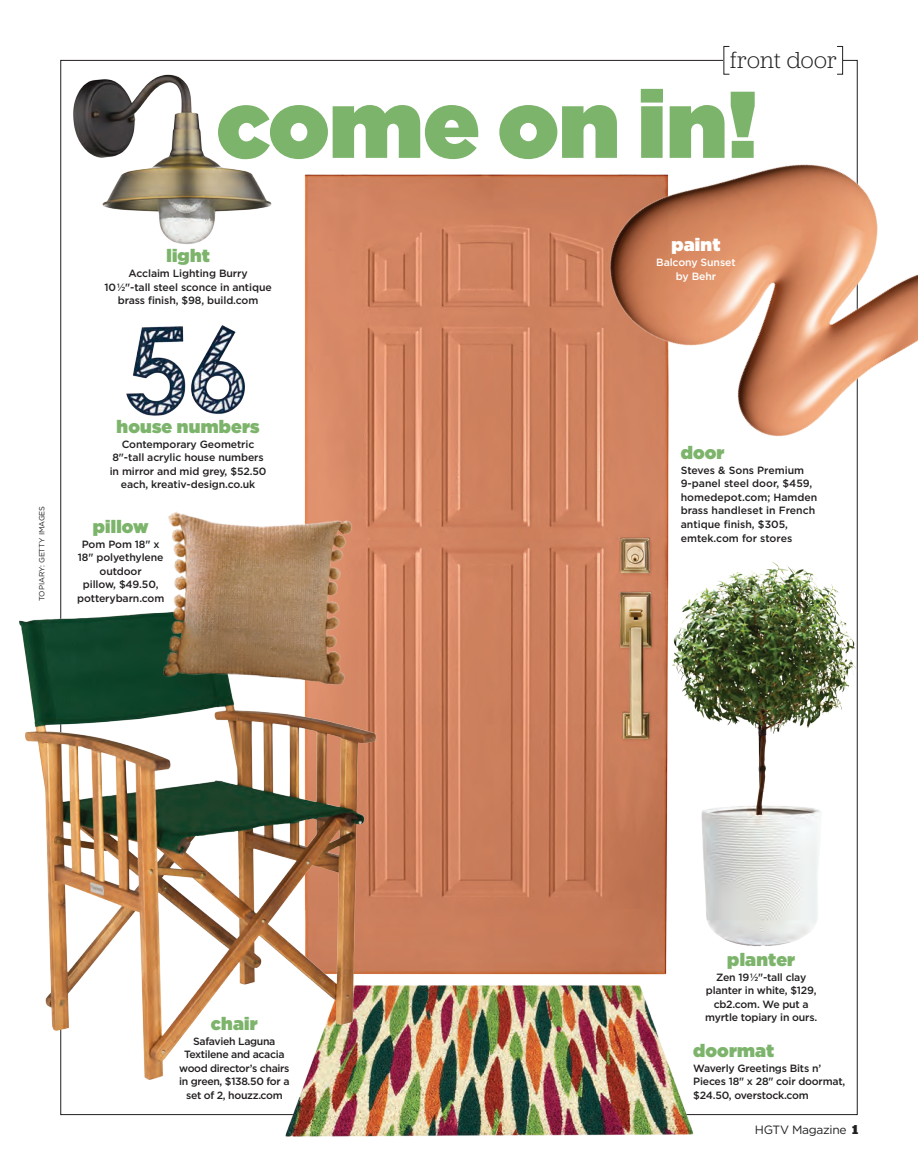
<style>
.page{position:relative;width:918px;height:1175px;background:#fff}
.page>*{position:absolute;margin:0;border:0;box-sizing:border-box;transform-origin:0 0}
.head_jubilatReg_53_4{font:900 94.5px "Gotham";color:#7db46c}
.slug_turn_black{font:300 24px "Jubilat";color:#231f20}
.merch_credit_centere{font:900 18px "Gotham";letter-spacing:.01em;color:#7db46c}
.merch_credit_centere-2{font:900 18px "Gotham";letter-spacing:.01em;color:#fff}
.folio_right{font:12px "Gotham";letter-spacing:-.025em;color:#231f20}
.merch_credit_centere-3{font:500 10.5px/13.5px "Gotham";letter-spacing:-.01em;color:#231f20}
.merch_credit_centere-4{font:500 10.5px/13.5px "Gotham";letter-spacing:-.03em;color:#231f20;text-align:center}
.merch_credit_centere-5{font:500 10.5px/13.5px "Gotham";letter-spacing:-.01em;color:#fff;text-align:center}
.gutter_credit{font:7.5px "Gotham";letter-spacing:-.01em;color:#231f20}
.s1{font-family:"Jubilat";font-weight:900;font-size:13.5px}
</style>
<div class="page">
<img style="left:304px;top:174px;width:363px;height:799px">
<img style="left:467px;top:46px;width:451px;height:626px">
<img style="left:126px;top:326px;width:54px;height:90px">
<img style="left:73px;top:74px;width:199px;height:170px">
<img style="left:274px;top:973px;width:433px;height:164px">
<img style="left:655px;top:551px;width:212px;height:408px">
<img style="left:180px;top:325px;width:65px;height:89px">
<img style="left:19px;top:600px;width:361px;height:484px">
<img style="left:161px;top:509px;width:194px;height:178px">
<p class="slug_turn_black" style="left:730px;top:45px;width:108px">front door</p>
<p class="head_jubilatReg_53_4" style="left:216px;top:57px;width:543px">come on in!</p>
<p class="merch_credit_centere" style="left:166px;top:243px;width:45px">light</p>
<p class="merch_credit_centere-3" style="left:129px;top:267px;width:121px">Acclaim Lighting Burry</p>
<p class="merch_credit_centere-3" style="left:104px;top:280px;width:169px">10 1/2"-tall steel sconce in antique</p>
<p class="merch_credit_centere-3" style="left:118px;top:294px;width:142px">brass finish, $98, build.com</p>
<p class="merch_credit_centere-2" style="left:672px;top:232px;width:50px">paint</p>
<p class="merch_credit_centere-5" style="left:656px;top:256px;width:81px">Balcony Sunset by Behr</p>
<p class="gutter_credit" style="left:37px;top:601px;width:97px;rotate:-90deg">TOPIARY: GETTY IMAGES</p>
<p class="merch_credit_centere" style="left:117px;top:413px;width:144px">house numbers</p>
<p class="merch_credit_centere-3" style="left:122px;top:437px;width:134px">Contemporary Geometric</p>
<p class="merch_credit_centere-3" style="left:112px;top:451px;width:153px">8"-tall acrylic house numbers</p>
<p class="merch_credit_centere-3" style="left:110px;top:464px;width:158px">in mirror and mid grey, $52.50</p>
<p class="merch_credit_centere-3" style="left:121px;top:478px;width:136px">each, kreativ-design.co.uk</p>
<p class="merch_credit_centere" style="left:93px;top:513px;width:57px">pillow</p>
<p class="merch_credit_centere-3" style="left:77px;top:537px;width:89px;text-align:center">Pom Pom 18" x<br>18" polyethylene outdoor<br>pillow, $49.50, potterybarn.com</p>
<p class="merch_credit_centere" style="left:681px;top:439px;width:45px">door</p>
<p class="merch_credit_centere-3" style="left:681px;top:463px;width:138px">Steves &amp; Sons Premium<br>9-panel steel door, $459, homedepot.com; Hamden brass handleset in French antique finish, $305, emtek.com for stores</p>
<p class="merch_credit_centere" style="left:211px;top:1010px;width:48px">chair</p>
<p class="merch_credit_centere-4" style="left:179px;top:1034px;width:112px">Safavieh Laguna<br>Textilene and acacia wood director’s chairs in green, $138.50 for a set of 2, houzz.com</p>
<p class="merch_credit_centere" style="left:727px;top:946px;width:69px">planter</p>
<p class="merch_credit_centere-3" style="left:705px;top:970px;width:114px;text-align:center">Zen 19 1/2"-tall clay planter in white, $129, cb2.com. We put a myrtle topiary in ours.</p>
<p class="merch_credit_centere" style="left:693px;top:1037px;width:82px">doormat</p>
<p class="merch_credit_centere-3" style="left:693px;top:1061px;width:154px">Waverly Greetings Bits n’<br>Pieces 18" x 28" coir doormat, $24.50, overstock.com</p>
<p class="folio_right" style="left:755px;top:1121px;width:105px">HGTV Magazine <span class="s1">1</span></p>
</div>
